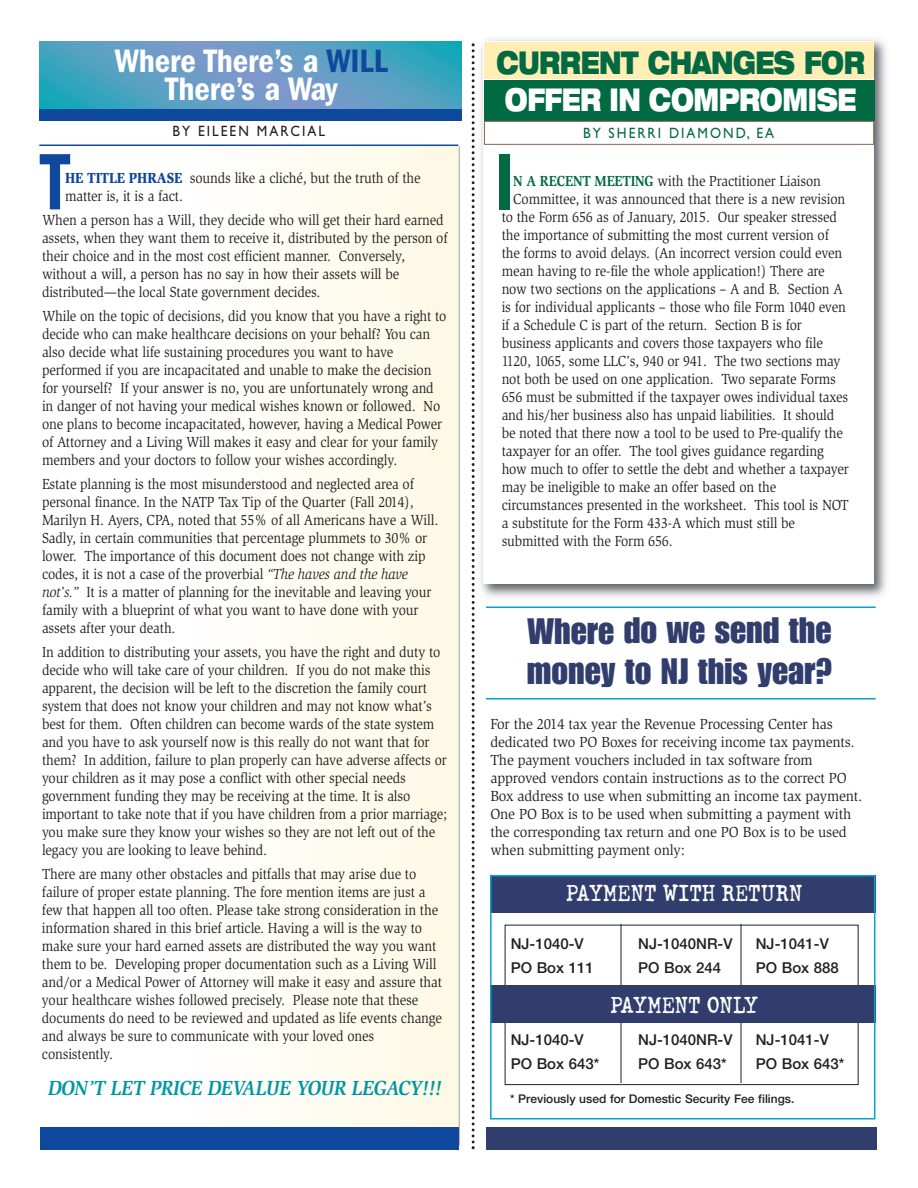
<style>
.page{position:relative;width:918px;height:1188px;background:#fff}
.page>*{position:absolute;margin:0;border:0;box-sizing:border-box;transform-origin:0 0}
.t1{font:72px "Jersey M54";color:#0f499d}
.t2{font:72px "Jersey M54";color:#026a43}
.t3{font:36px/40.5px "Impact LT Std";color:#313e6d}
.t4{font:33.6px/28px "ITC Franklin Gothic Std Dm Cd";color:#fff;text-align:center}
.t5{font:900 expanded 31.5px "Helvetica Neue LT Std";letter-spacing:-.02em;color:#026a43;scale:.7 1}
.t6{font:900 expanded 31.5px "Helvetica Neue LT Std";letter-spacing:-.02em;color:#fff;scale:.7 1}
.t7{font:27px "Schmutz ICG Cleaned";color:#fff;scale:.9 1}
.t8{font:italic 700 21px "Slimbach";letter-spacing:-.01em;color:#0097a4;scale:.9 1}
.t9{font:15px/18px "Slimbach";letter-spacing:-.01em;color:#231f20;scale:.9 1}
.t10{font:15px/18px "Slimbach";letter-spacing:-.01em;color:#231f20;scale:.95 1}
.t11{font:500 15px "Helvetica Neue LT Std";color:#231f20}
.t12{font:15px "Gill Sans Std";letter-spacing:.15em;color:#026a43;scale:.9 1}
.t13{font:15px "Gill Sans Std";letter-spacing:.15em;color:#231f20;scale:.9 1}
.t14{font:500 12px "Helvetica Neue LT Std";color:#231f20}
.s1{color:#0f499d}
.s2{font-weight:900;color:#0f499d}
.s3{font-style:italic}
.s4{font-weight:700;color:#026a43}
</style>
<div class="page">
<div style="left:505px;top:925px;width:354px;height:160px;border:1px solid #231f20"></div>
<hr style="left:621px;top:924px;width:1px;height:159px;background:#231f20">
<hr style="left:741px;top:924px;width:1px;height:159px;background:#231f20">
<svg style="left:39px;top:41px;width:423px;height:68px;background:#589fc3"></svg>
<div style="left:39px;top:109px;width:423px;height:11px;background:#0f499d"></div>
<hr style="left:459px;top:146px;width:1px;height:999px;background:#9d9fa2">
<hr style="left:39px;top:145px;width:419px;height:1px;background:#0f499d">
<hr style="left:39px;top:119px;width:422px;height:2px;background:#0f499d">
<div style="left:40px;top:1127px;width:419px;height:22px;background:#0f499d"></div>
<svg style="left:472px;top:43px;width:3px;height:1106px"></svg>
<img style="left:481px;top:39px;width:405px;height:558px">
<div style="left:483px;top:41px;width:390px;height:543px;background:#fff"></div>
<div style="left:484px;top:80px;width:391px;height:40px;background:#026a43"></div>
<div style="left:484px;top:121px;width:390px;height:24px;border:1px solid #84664b"></div>
<div style="left:484px;top:42px;width:389px;height:37px;background:#ffeeb4"></div>
<hr style="left:486px;top:698px;width:390px;height:2px;background:#00a5cc">
<hr style="left:486px;top:607px;width:390px;height:1px;background:#00a5cc">
<div style="left:490px;top:875px;width:385px;height:38px;background:#313e6d"></div>
<div style="left:490px;top:985px;width:385px;height:38px;background:#313e6d"></div>
<div style="left:486px;top:1127px;width:391px;height:23px;background:#313e6d"></div>
<div style="left:490px;top:875px;width:385px;height:245px;border:2px solid #00a5cc"></div>
<h3 class="t4" style="left:115px;top:49px;width:275px">Where There’s a <span class="s1">WILL<br></span>There’s a Way</h3>
<p class="t13" style="left:172px;top:126px;width:171px">BY EILEEN MARCIAL</p>
<h1 class="t1" style="left:37px;top:142px;width:37px">T</h1>
<p class="t9" style="left:65px;top:171px;width:397px"><span class="s2">HE TITLE PHRASE</span> sounds like a cliché, but the truth of the matter is, it is a fact.</p>
<p class="t9" style="left:42px;top:213px;width:452px">When a person has a Will, they decide who will get their hard earned assets, when they want them to receive it, distributed by the person of their choice and in the most cost efficient manner. Conversely, without a will, a person has no say in how their assets will be distributed—the local State government decides.</p>
<p class="t9" style="left:42px;top:309px;width:451px">While on the topic of decisions, did you know that you have a right to decide who can make healthcare decisions on your behalf? You can also decide what life sustaining procedures you want to have performed if you are incapacitated and unable to make the decision for yourself? If your answer is no, you are unfortunately wrong and in danger of not having your medical wishes known or followed. No one plans to become incapacitated, however, having a Medical Power of Attorney and a Living Will makes it easy and clear for your family members and your doctors to follow your wishes accordingly.</p>
<p class="t9" style="left:42px;top:477px;width:442px">Estate planning is the most misunderstood and neglected area of personal finance. In the NATP Tax Tip of the Quarter (Fall 2014), Marilyn H. Ayers, CPA, noted that 55% of all Americans have a Will.<br>Sadly, in certain communities that percentage plummets to 30% or lower. The importance of this document does not change with zip codes, it is not a case of the proverbial <span class="s3">“The haves and the have not’s.”</span> It is a matter of planning for the inevitable and leaving your family with a blueprint of what you want to have done with your assets after your death.</p>
<p class="t9" style="left:42px;top:645px;width:452px">In addition to distributing your assets, you have the right and duty to decide who will take care of your children. If you do not make this apparent, the decision will be left to the discretion the family court system that does not know your children and may not know what’s best for them. Often children can become wards of the state system and you have to ask yourself now is this really do not want that for them? In addition, failure to plan properly can have adverse affects or your children as it may pose a conflict with other special needs government funding they may be receiving at the time. It is also important to take note that if you have children from a prior marriage; you make sure they know your wishes so they are not left out of the legacy you are looking to leave behind.</p>
<p class="t9" style="left:42px;top:867px;width:446px">There are many other obstacles and pitfalls that may arise due to failure of proper estate planning. The fore mention items are just a few that happen all too often. Please take strong consideration in the information shared in this brief article. Having a will is the way to make sure your hard earned assets are distributed the way you want them to be. Developing proper documentation such as a Living Will and/or a Medical Power of Attorney will make it easy and assure that your healthcare wishes followed precisely. Please note that these documents do need to be reviewed and updated as life events change and always be sure to communicate with your loved ones consistently.</p>
<h3 class="t8" style="left:48px;top:1080px;width:439px">DON’T LET PRICE DEVALUE YOUR LEGACY!!!</h3>
<h3 class="t5" style="left:496px;top:50px;width:528px">CURRENT CHANGES FOR</h3>
<h3 class="t6" style="left:505px;top:88px;width:503px">OFFER IN COMPROMISE</h3>
<p class="t12" style="left:583px;top:127px;width:214px">BY SHERRI DIAMOND, EA</p>
<h1 class="t2" style="left:497px;top:142px;width:17px">I</h1>
<p class="t9" style="left:513px;top:173px;width:343px"><span class="s4">N A RECENT MEETING</span> with the Practitioner Liaison</p>
<p class="t9" style="left:513px;top:191px;width:370px">Committee, it was announced that there is a new revision</p>
<p class="t9" style="left:502px;top:209px;width:374px">to the Form 656 as of January, 2015. Our speaker stressed</p>
<p class="t9" style="left:502px;top:227px;width:365px">the importance of submitting the most current version of</p>
<p class="t9" style="left:502px;top:245px;width:380px">the forms to avoid delays. (An incorrect version could even</p>
<p class="t9" style="left:502px;top:263px;width:360px">mean having to re-file the whole application!) There are</p>
<p class="t9" style="left:502px;top:281px;width:380px">now two sections on the applications – A and B. Section A</p>
<p class="t9" style="left:502px;top:299px;width:384px">is for individual applicants – those who file Form 1040 even</p>
<p class="t9" style="left:502px;top:317px;width:335px">if a Schedule C is part of the return. Section B is for</p>
<p class="t9" style="left:502px;top:335px;width:358px">business applicants and covers those taxpayers who file</p>
<p class="t9" style="left:502px;top:353px;width:378px">1120, 1065, some LLC’s, 940 or 941. The two sections may</p>
<p class="t9" style="left:502px;top:371px;width:373px">not both be used on one application. Two separate Forms</p>
<p class="t9" style="left:502px;top:389px;width:387px">656 must be submitted if the taxpayer owes individual taxes</p>
<p class="t9" style="left:502px;top:407px;width:371px">and his/her business also has unpaid liabilities. It should</p>
<p class="t9" style="left:502px;top:425px;width:381px">be noted that there now a tool to be used to Pre-qualify the</p>
<p class="t9" style="left:502px;top:443px;width:359px">taxpayer for an offer. The tool gives guidance regarding</p>
<p class="t9" style="left:502px;top:461px;width:387px">how much to offer to settle the debt and whether a taxpayer</p>
<p class="t9" style="left:502px;top:479px;width:307px">may be ineligible to make an offer based on the</p>
<p class="t9" style="left:502px;top:497px;width:387px">circumstances presented in the worksheet. This tool is NOT</p>
<p class="t9" style="left:502px;top:515px;width:328px">a substitute for the Form 433-A which must still be</p>
<p class="t9" style="left:502px;top:533px;width:192px">submitted with the Form 656.</p>
<h2 class="t3" style="left:527px;top:612px;width:307px">Where do we send the money to NJ this year?</h2>
<p class="t10" style="left:490px;top:716px;width:393px">For the 2014 tax year the Revenue Processing Center has dedicated two PO Boxes for receiving income tax payments.<br>The payment vouchers included in tax software from approved vendors contain instructions as to the correct PO Box address to use when submitting an income tax payment.<br>One PO Box is to be used when submitting a payment with the corresponding tax return and one PO Box is to be used when submitting payment only:</p>
<h3 class="t7" style="left:566px;top:876px;width:264px">PAYMENT WITH RETURN</h3>
<p class="t11" style="left:511px;top:938px;width:75px">NJ-1040-V</p>
<p class="t11" style="left:638px;top:938px;width:96px">NJ-1040NR-V</p>
<p class="t11" style="left:756px;top:938px;width:75px">NJ-1041-V</p>
<p class="t11" style="left:511px;top:962px;width:85px">PO Box 111</p>
<p class="t11" style="left:638px;top:962px;width:85px">PO Box 244</p>
<p class="t11" style="left:756px;top:962px;width:85px">PO Box 888</p>
<h3 class="t7" style="left:610px;top:988px;width:166px">PAYMENT ONLY</h3>
<p class="t11" style="left:511px;top:1034px;width:75px">NJ-1040-V</p>
<p class="t11" style="left:638px;top:1034px;width:96px">NJ-1040NR-V</p>
<p class="t11" style="left:756px;top:1034px;width:75px">NJ-1041-V</p>
<p class="t11" style="left:511px;top:1058px;width:90px">PO Box 643*</p>
<p class="t11" style="left:638px;top:1058px;width:90px">PO Box 643*</p>
<p class="t11" style="left:756px;top:1058px;width:90px">PO Box 643*</p>
<p class="t14" style="left:510px;top:1094px;width:286px">* Previously used for Domestic Security Fee filings.</p>
</div>
